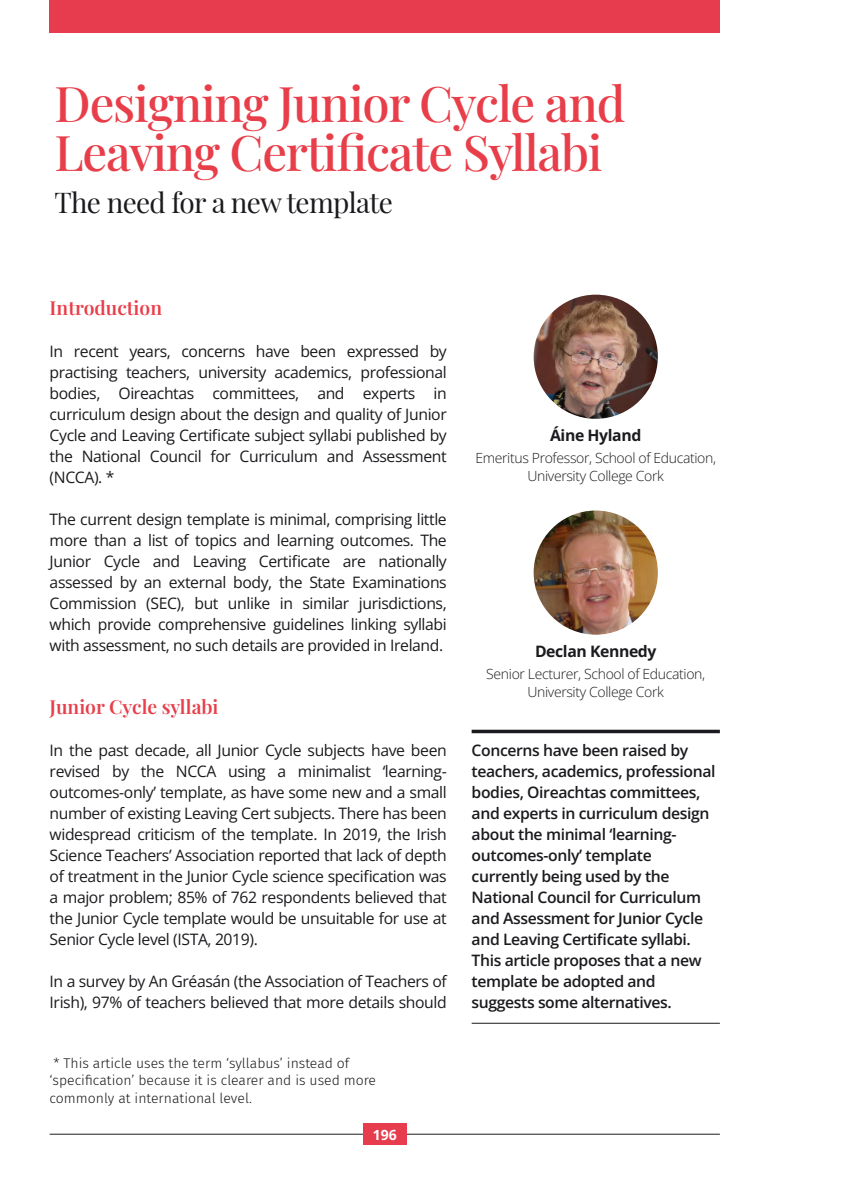
<style>
.page{position:relative;width:844px;height:1191px;background:#fff}
.page>*{position:absolute;margin:0;border:0;box-sizing:border-box;transform-origin:0 0}
.t1{font:500 49px "Playfair Display";letter-spacing:-.025em;color:#e83e49}
.t2{font:28px "Playfair Display";letter-spacing:-.025em;color:#1b1b1f}
.t3{font:600 19.25px "Playfair Display";color:#e83e49}
.t4{font:15.75px "Open Sans";letter-spacing:-.025em;color:#1b1b1f}
.t5{font:600 15.75px "Open Sans";letter-spacing:-.025em;color:#1b1b1f}
.t6{font:700 15.75px "Open Sans";letter-spacing:-.025em;color:#1b1b1f}
.t7{font:300 14px "Fira Sans";color:#1b1b1f}
.t8{font:300 14px "Open Sans";letter-spacing:-.025em;color:#1b1b1f}
.t9{font:700 14px "Open Sans";color:#fff}
</style>
<div class="page">
<hr style="left:50px;top:1133px;width:313px;height:1px;background:#1f1d1a">
<hr style="left:406px;top:1133px;width:313px;height:1px;background:#1f1d1a">
<div style="left:50px;top:0;width:669px;height:33px;background:#e73c4d"></div>
<div style="left:363px;top:1123px;width:43px;height:22px;background:#e73c4d"></div>
<svg style="left:471px;top:729px;width:248px;height:4px"></svg>
<hr style="left:471px;top:1022px;width:248px;height:1px;background:#1b1b1f">
<img style="left:533px;top:295px;width:124px;height:124px">
<img style="left:533px;top:510px;width:124px;height:124px">
<p class="t1" style="left:55px;top:69px;width:572px">Designing Junior Cycle and</p>
<p class="t1" style="left:55px;top:118px;width:549px">Leaving Certificate Syllabi</p>
<p class="t2" style="left:55px;top:183px;width:339px">The need for a new template</p>
<p class="t3" style="left:50px;top:294px;width:114px">Introduction</p>
<p class="t4" style="left:50px;top:340px;width:398px">In recent years, concerns have been expressed by</p>
<p class="t4" style="left:50px;top:361px;width:398px">practising teachers, university academics, professional</p>
<p class="t4" style="left:50px;top:382px;width:398px">bodies, Oireachtas committees, and experts in</p>
<p class="t4" style="left:50px;top:403px;width:398px">curriculum design about the design and quality of Junior</p>
<p class="t4" style="left:50px;top:424px;width:398px">Cycle and Leaving Certificate subject syllabi published by</p>
<p class="t4" style="left:50px;top:445px;width:398px">the National Council for Curriculum and Assessment</p>
<p class="t4" style="left:50px;top:466px;width:66px">(NCCA). *</p>
<p class="t4" style="left:50px;top:508px;width:398px">The current design template is minimal, comprising little</p>
<p class="t4" style="left:50px;top:529px;width:398px">more than a list of topics and learning outcomes. The</p>
<p class="t4" style="left:50px;top:550px;width:398px">Junior Cycle and Leaving Certificate are nationally</p>
<p class="t4" style="left:50px;top:571px;width:398px">assessed by an external body, the State Examinations</p>
<p class="t4" style="left:50px;top:592px;width:398px">Commission (SEC), but unlike in similar jurisdictions,</p>
<p class="t4" style="left:50px;top:613px;width:398px">which provide comprehensive guidelines linking syllabi</p>
<p class="t4" style="left:50px;top:634px;width:395px">with assessment, no such details are provided in Ireland.</p>
<p class="t3" style="left:50px;top:693px;width:170px">Junior Cycle syllabi</p>
<p class="t4" style="left:50px;top:739px;width:398px">In the past decade, all Junior Cycle subjects have been</p>
<p class="t4" style="left:50px;top:760px;width:398px">revised by the NCCA using a minimalist ‘learning-</p>
<p class="t4" style="left:50px;top:781px;width:398px">outcomes-only’ template, as have some new and a small</p>
<p class="t4" style="left:50px;top:802px;width:398px">number of existing Leaving Cert subjects. There has been</p>
<p class="t4" style="left:50px;top:823px;width:398px">widespread criticism of the template. In 2019, the Irish</p>
<p class="t4" style="left:50px;top:844px;width:398px">Science Teachers’ Association reported that lack of depth</p>
<p class="t4" style="left:50px;top:865px;width:398px">of treatment in the Junior Cycle science specification was</p>
<p class="t4" style="left:50px;top:886px;width:398px">a major problem; 85% of 762 respondents believed that</p>
<p class="t4" style="left:50px;top:907px;width:398px">the Junior Cycle template would be unsuitable for use at</p>
<p class="t4" style="left:50px;top:928px;width:210px">Senior Cycle level (ISTA, 2019).</p>
<p class="t4" style="left:50px;top:970px;width:398px">In a survey by An Gréasán (the Association of Teachers of</p>
<p class="t4" style="left:50px;top:991px;width:398px">Irish), 97% of teachers believed that more details should</p>
<p class="t7" style="left:54px;top:1054px;width:297px">* This article uses the term ‘syllabus’ instead of</p>
<p class="t7" style="left:50px;top:1072px;width:328px">‘specification’ because it is clearer and is used more</p>
<p class="t7" style="left:50px;top:1089px;width:204px">commonly at international level.</p>
<p class="t9" style="left:372px;top:1124px;width:26px">196</p>
<p class="t6" style="left:550px;top:424px;width:93px">Áine Hyland</p>
<p class="t8" style="left:475px;top:448px;width:242px">Emeritus Professor, School of Education,</p>
<p class="t8" style="left:527px;top:466px;width:138px">University College Cork</p>
<p class="t6" style="left:535px;top:640px;width:123px">Declan Kennedy</p>
<p class="t8" style="left:486px;top:664px;width:220px">Senior Lecturer, School of Education,</p>
<p class="t8" style="left:527px;top:681px;width:138px">University College Cork</p>
<p class="t5" style="left:471px;top:739px;width:218px">Concerns have been raised by</p>
<p class="t5" style="left:471px;top:760px;width:245px">teachers, academics, professional</p>
<p class="t5" style="left:471px;top:781px;width:230px">bodies, Oireachtas committees,</p>
<p class="t5" style="left:471px;top:802px;width:239px">and experts in curriculum design</p>
<p class="t5" style="left:471px;top:823px;width:206px">about the minimal ‘learning-</p>
<p class="t5" style="left:471px;top:844px;width:182px">outcomes-only’ template</p>
<p class="t5" style="left:471px;top:865px;width:199px">currently being used by the</p>
<p class="t5" style="left:471px;top:886px;width:231px">National Council for Curriculum</p>
<p class="t5" style="left:471px;top:907px;width:233px">and Assessment for Junior Cycle</p>
<p class="t5" style="left:471px;top:928px;width:221px">and Leaving Certificate syllabi.</p>
<p class="t5" style="left:471px;top:949px;width:231px">This article proposes that a new</p>
<p class="t5" style="left:471px;top:970px;width:185px">template be adopted and</p>
<p class="t5" style="left:471px;top:991px;width:201px">suggests some alternatives.</p>
</div>
